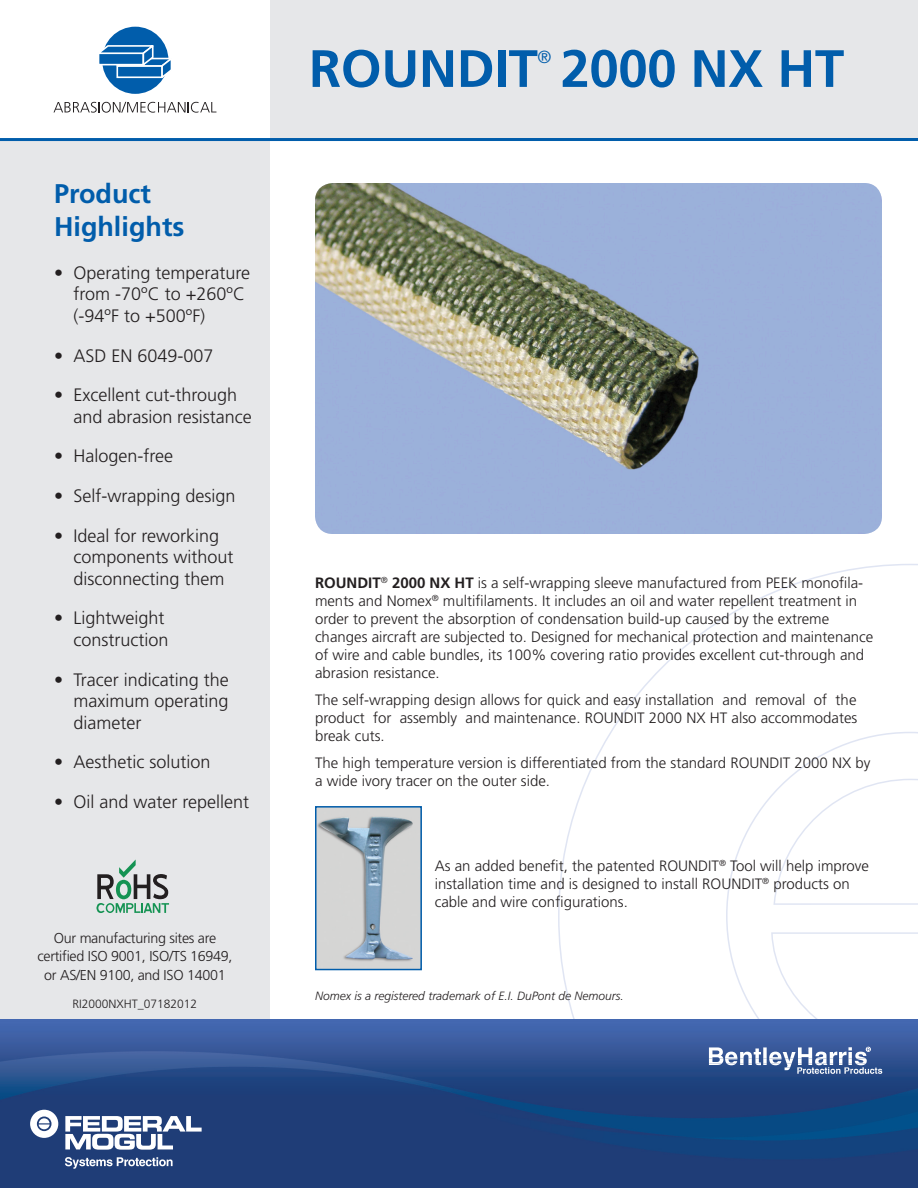
<style>
.page{position:relative;width:918px;height:1188px;background:#fff}
.page>*{position:absolute;margin:0;border:0;box-sizing:border-box;transform-origin:0 0}
.Product_Name{font:700 52.5px "Frutiger";letter-spacing:-.005em;color:#015dab}
.Sidebar_Head{font:700 27px "Frutiger";color:#015dab}
.Sidebar_Bullet{font:300 18px/21.6px "Frutiger";color:#231f20}
.Product_Name-2{font:300 17.55px "Frutiger";color:#015dab}
.Body{font:300 15px/18px "Frutiger";color:#231f20}
.t1{font:300 14.25px/18.3px "Frutiger";letter-spacing:-.02em;color:#231f20;text-align:center}
.Body-2{font:italic 300 12px "Frutiger";color:#231f20}
.Body-3{font:300 12px "Frutiger";color:#231f20}
.s1{font-weight:700}
</style>
<div class="page">
<svg style="left:557px;top:564px;width:361px;height:456px"></svg>
<div style="left:0;top:140px;width:270px;height:888px;background:#e6e7e9"></div>
<div style="left:270px;top:0;width:648px;height:140px;background:#e6e7e9"></div>
<hr style="left:0;top:138px;width:918px;height:3px;background:#015dab">
<img style="left:0;top:1020px;width:918px;height:168px">
<svg style="left:30px;top:1110px;width:28px;height:28px"></svg>
<svg style="left:65px;top:1116px;width:137px;height:34px"></svg>
<svg style="left:65px;top:1157px;width:108px;height:12px"></svg>
<svg style="left:709px;top:778px;width:209px;height:296px"></svg>
<img style="left:315px;top:183px;width:567px;height:351px">
<div style="left:102px;top:27px;width:66px;height:67px;background:#015dab;border-radius:50%"></div>
<svg style="left:99px;top:43px;width:72px;height:37px"></svg>
<svg style="left:54px;top:102px;width:162px;height:11px"></svg>
<img style="left:318px;top:809px;width:101px;height:158px">
<div style="left:315px;top:806px;width:107px;height:164px;border:2px solid #015dab"></div>
<svg style="left:96px;top:860px;width:73px;height:53px"></svg>
<p class="Sidebar_Head" style="left:54px;top:178px;width:99px">Product</p>
<p class="Sidebar_Head" style="left:54px;top:210px;width:132px">Highlights</p>
<p class="Sidebar_Bullet" style="left:74px;top:262px;width:178px;text-indent:-20px">• Operating temperature from -70ºC to +260ºC (-94ºF to +500ºF)</p>
<p class="Sidebar_Bullet" style="left:54px;top:345px;width:161px">• ASD EN 6049-007</p>
<p class="Sidebar_Bullet" style="left:74px;top:385px;width:180px;text-indent:-20px">• Excellent cut-through and abrasion resistance</p>
<p class="Sidebar_Bullet" style="left:54px;top:446px;width:121px">• Halogen-free</p>
<p class="Sidebar_Bullet" style="left:54px;top:485px;width:183px">• Self-wrapping design</p>
<p class="Sidebar_Bullet" style="left:74px;top:525px;width:162px;text-indent:-20px">• Ideal for reworking components without disconnecting them</p>
<p class="Sidebar_Bullet" style="left:54px;top:608px;width:116px;text-align:right">• Lightweight construction</p>
<p class="Sidebar_Bullet" style="left:74px;top:669px;width:157px;text-align:justify;text-indent:-20px">• Tracer indicating the maximum operating diameter</p>
<p class="Sidebar_Bullet" style="left:54px;top:752px;width:158px">• Aesthetic solution</p>
<p class="Sidebar_Bullet" style="left:54px;top:791px;width:197px">• Oil and water repellent</p>
<p class="t1" style="left:37px;top:929px;width:197px">Our manufacturing sites are certified ISO 9001, ISO/TS 16949, or AS/EN 9100, and ISO 14001</p>
<p class="Body-3" style="left:72px;top:997px;width:126px">RI2000NXHT_07182012</p>
<p class="Product_Name" style="left:309px;top:38px;width:537px">ROUNDIT 2000 NX HT</p>
<p class="Product_Name-2" style="left:538px;top:47px;width:15px">®</p>
<p class="Body" style="left:315px;top:574px;width:560px"><span class="s1">ROUNDIT</span><sup>®</sup> <span class="s1">2000 NX HT</span> is a self-wrapping sleeve manufactured from PEEK monofila&shy;ments and Nomex<sup>®</sup> multifilaments. It includes an oil and water repellent treatment in order to prevent the absorption of condensation build-up caused by the extreme changes aircraft are subjected to. Designed for mechanical protection and maintenance of wire and cable bundles, its 100% covering ratio provides excellent cut-through and abrasion resistance.</p>
<p class="Body" style="left:315px;top:691px;width:544px;text-align:justify">The self-wrapping design allows for quick and easy installation and removal of the product for assembly and maintenance. ROUNDIT 2000 NX HT also accommodates break cuts.</p>
<p class="Body" style="left:315px;top:754px;width:557px">The high temperature version is differentiated from the standard ROUNDIT 2000 NX by a wide ivory tracer on the outer side.</p>
<p class="Body" style="left:435px;top:857px;width:436px">As an added benefit, the patented ROUNDIT<sup>®</sup> Tool will help improve installation time and is designed to install ROUNDIT<sup>®</sup> products on cable and wire configurations.</p>
<p class="Body-2" style="left:315px;top:989px;width:310px">Nomex is a registered trademark of E.I. DuPont de Nemours.</p>
</div>
